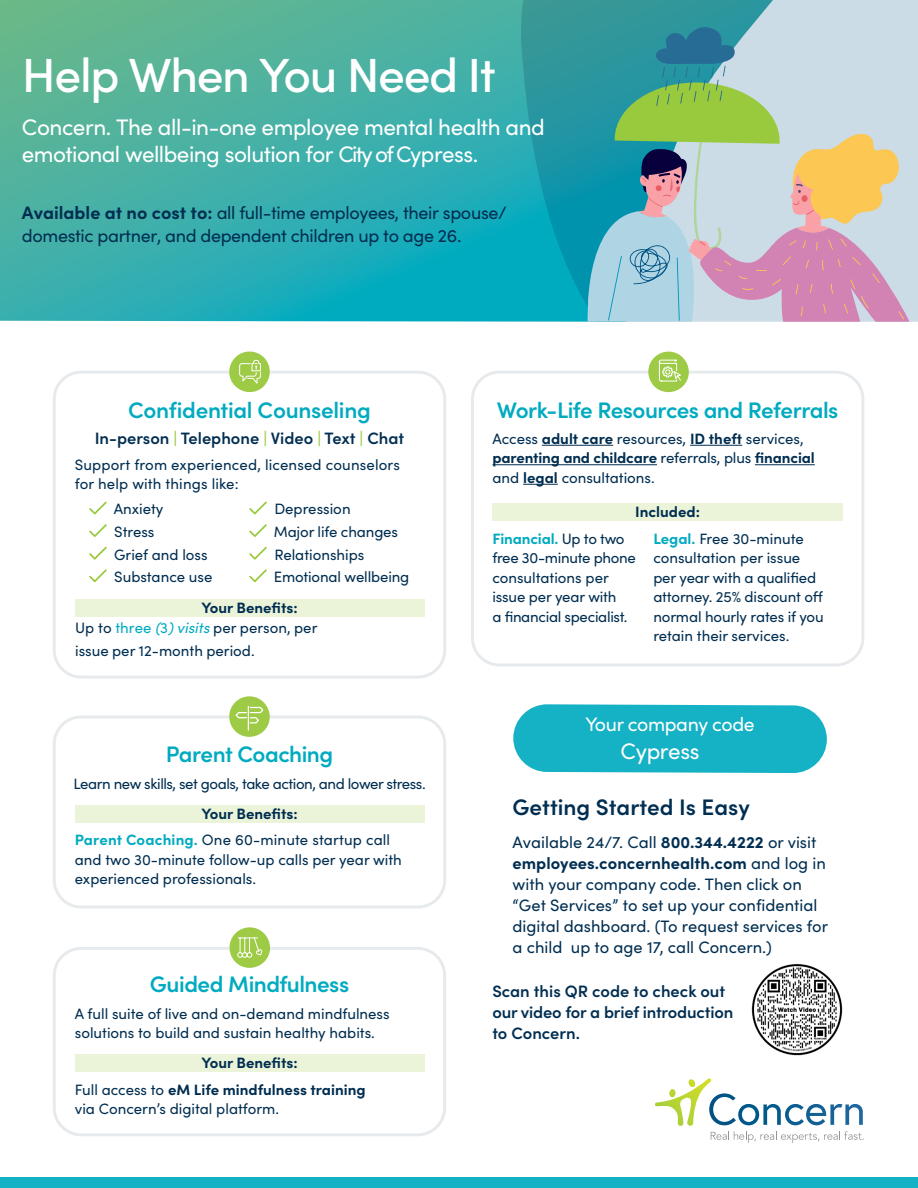
<style>
.page{position:relative;width:918px;height:1188px;background:#fff}
.page>*{position:absolute;margin:0;border:0;box-sizing:border-box;transform-origin:0 0}
.t1{font:500 48px "Sofia Pro";letter-spacing:-.03em;color:#fff}
.t2{font:22.5px/27px "Sofia Pro";letter-spacing:-.02em;color:#fff}
.t3{font:600 22.5px "Sofia Pro";letter-spacing:-.02em;color:#00abc0}
.t4{font:600 22.5px "Sofia Pro";color:#002e51}
.t5{font:19.5px "Sofia Pro";letter-spacing:-.02em;color:#fff}
.t6{font:18px/23.7px "Sofia Pro";letter-spacing:-.02em;color:#002e51}
.t7{font:16.5px/21px "Sofia Pro";color:#002e51}
.t8{font:600 16.5px/21px "Sofia Pro";color:#002e51}
.t9{font:15px/19.5px "Sofia Pro";color:#002e51}
.t10{font:15px/19.5px "Sofia Pro";letter-spacing:-.02em;color:#002e51}
.t11{font:700 15px/26.4px "Sofia Pro";color:#002e51}
.t12{font:15px "Sofia Pro";letter-spacing:-.03em;color:#002e51}
.s1{font-weight:700}
.s2{color:#99c93d}
.s3{color:#00abc0}
.s4{font-style:italic;color:#00abc0}
.s5{font-weight:700;color:#00abc0}
.s6{font-weight:400}
</style>
<div class="page">
<div style="left:788px;top:0;width:130px;height:322px;background:#ccdce6"></div>
<svg style="left:0;top:0;width:788px;height:322px;background:#3aaea8"></svg>
<div style="left:0;top:1178px;width:918px;height:10px;background:#15b1c5"></div>
<svg style="left:583px;top:26px;width:326px;height:296px;background:#a7bbb8"></svg>
<div style="left:53px;top:371px;width:393px;height:308px;border:3px solid #002e51;border-radius:27px"></div>
<div style="left:471px;top:371px;width:393px;height:295px;border:3px solid #002e51;border-radius:27px"></div>
<hr style="left:542px;top:445px;width:71px;height:1px;background:#002e51">
<hr style="left:690px;top:445px;width:52px;height:1px;background:#002e51">
<hr style="left:492px;top:464px;width:165px;height:1px;background:#002e51">
<hr style="left:755px;top:464px;width:60px;height:1px;background:#002e51">
<hr style="left:523px;top:484px;width:35px;height:1px;background:#002e51">
<svg style="left:655px;top:1078px;width:209px;height:65px"></svg>
<svg style="left:227px;top:351px;width:45px;height:41px"></svg>
<svg style="left:89px;top:502px;width:18px;height:12px"></svg>
<svg style="left:89px;top:524px;width:18px;height:13px"></svg>
<svg style="left:89px;top:547px;width:18px;height:13px"></svg>
<svg style="left:89px;top:569px;width:18px;height:13px"></svg>
<svg style="left:249px;top:502px;width:18px;height:12px"></svg>
<svg style="left:249px;top:524px;width:18px;height:13px"></svg>
<svg style="left:249px;top:547px;width:18px;height:13px"></svg>
<svg style="left:249px;top:569px;width:18px;height:13px"></svg>
<div style="left:53px;top:947px;width:393px;height:189px;border:3px solid #002e51;border-radius:27px"></div>
<div style="left:53px;top:715px;width:393px;height:194px;border:3px solid #002e51;border-radius:27px"></div>
<div style="left:75px;top:599px;width:349px;height:17px;background:#ebf4d8"></div>
<div style="left:75px;top:805px;width:349px;height:18px;background:#ebf4d8"></div>
<div style="left:492px;top:503px;width:351px;height:18px;background:#ebf4d8"></div>
<div style="left:75px;top:1055px;width:349px;height:17px;background:#ebf4d8"></div>
<svg style="left:513px;top:704px;width:314px;height:69px;background:#24b6c8"></svg>
<img style="left:751px;top:964px;width:92px;height:92px">
<div style="left:648px;top:352px;width:41px;height:40px;background:#9dcb45;border-radius:50%"></div>
<svg style="left:658px;top:359px;width:23px;height:23px"></svg>
<div style="left:230px;top:927px;width:40px;height:41px;background:#9dcb45;border-radius:50%"></div>
<svg style="left:237px;top:937px;width:26px;height:21px"></svg>
<div style="left:229px;top:696px;width:41px;height:41px;background:#9dcb45;border-radius:50%"></div>
<svg style="left:234px;top:705px;width:31px;height:26px"></svg>
<h1 class="t1" style="left:22px;top:39px;width:475px">Help When You Need It</h1>
<h2 class="t2" style="left:22px;top:112px;width:524px">Concern. The all-in-one employee mental health and emotional wellbeing solution for City of Cypress.</h2>
<p class="t6" style="left:22px;top:199px;width:486px"><span class="s1">Available at no cost to:</span> all full-time employees, their spouse/ domestic partner, and dependent children up to age 26.</p>
<h2 class="t3" style="left:128px;top:393px;width:244px">Confidential Counseling</h2>
<p class="t8" style="left:95px;top:426px;width:311px">In-person <span class="s2">|</span> Telephone <span class="s2">|</span> Video <span class="s2">|</span> Text <span class="s2">|</span> Chat</p>
<p class="t9" style="left:75px;top:454px;width:327px">Support from experienced, licensed counselors for help with things like:</p>
<p class="t9" style="left:114px;top:497px;width:100px;line-height:22.6px">Anxiety<br>Stress<br>Grief and loss<br>Substance use</p>
<p class="t9" style="left:274px;top:497px;width:137px;line-height:22.6px">Depression<br>Major life changes<br>Relationships<br>Emotional wellbeing</p>
<p class="t9" style="left:75px;top:597px;width:244px;line-height:20px;text-indent:126px"><span class="s1">Your Benefits:<br></span>Up to <span class="s3">three</span> <span class="s4">(</span><span class="s3">3</span><span class="s4">) visits</span> per person, per</p>
<p class="t9" style="left:75px;top:640px;width:181px">issue per 12-month period.</p>
<h2 class="t3" style="left:166px;top:737px;width:169px">Parent Coaching</h2>
<p class="t12" style="left:74px;top:772px;width:354px">Learn new skills, set goals, take action, and lower stress.</p>
<p class="t11" style="left:202px;top:799px;width:97px">Your Benefits:</p>
<p class="t9" style="left:75px;top:829px;width:329px"><span class="s5">Parent Coaching.</span> One 60-minute startup call and two 30-minute follow-up calls per year with experienced professionals.</p>
<h2 class="t3" style="left:150px;top:967px;width:201px">Guided Mindfulness</h2>
<p class="t9" style="left:75px;top:1003px;width:316px">A full suite of live and on-demand mindfulness solutions to build and sustain healthy habits.</p>
<p class="t11" style="left:75px;top:1048px;width:292px;text-indent:127px">Your Benefits:<br><span class="s6">Full access to</span> eM Life mindfulness training</p>
<p class="t9" style="left:75px;top:1098px;width:206px">via Concern’s digital platform.</p>
<h2 class="t3" style="left:497px;top:393px;width:343px">Work-Life Resources and Referrals</h2>
<p class="t9" style="left:492px;top:428px;width:324px">Access <span class="s1">adult care</span> resources, <span class="s1">ID theft</span> services, <span class="s1">parenting and childcare</span> referrals, plus <span class="s1">financial </span>and <span class="s1">legal</span> consultations.</p>
<p class="t11" style="left:635px;top:497px;width:66px">Included:</p>
<p class="t10" style="left:492px;top:528px;width:145px"><span class="s5">Financial.</span> Up to two free 30-minute phone consultations per issue per year with<br>a financial specialist.</p>
<p class="t9" style="left:653px;top:528px;width:172px"><span class="s5">Legal.</span> Free 30-minute consultation per issue per year with a qualified attorney. 25% discount off normal hourly rates if you retain their services.</p>
<h3 class="t5" style="left:585px;top:710px;width:171px">Your company code</h3>
<h2 class="t2" style="left:621px;top:737px;width:81px">Cypress</h2>
<h2 class="t4" style="left:513px;top:790px;width:239px">Getting Started Is Easy</h2>
<p class="t7" style="left:513px;top:831px;width:317px">Available 24/7. Call <span class="s1">800.344.4222</span> or visit <span class="s1">employees.concernhealth.com</span> and log in with your company code. Then click on “Get Services” to set up your confidential digital dashboard. (To request services for a child up to age 17, call Concern.)</p>
<p class="t8" style="left:492px;top:979px;width:242px">Scan this QR code to check out our video for a brief introduction to Concern.</p>
</div>
